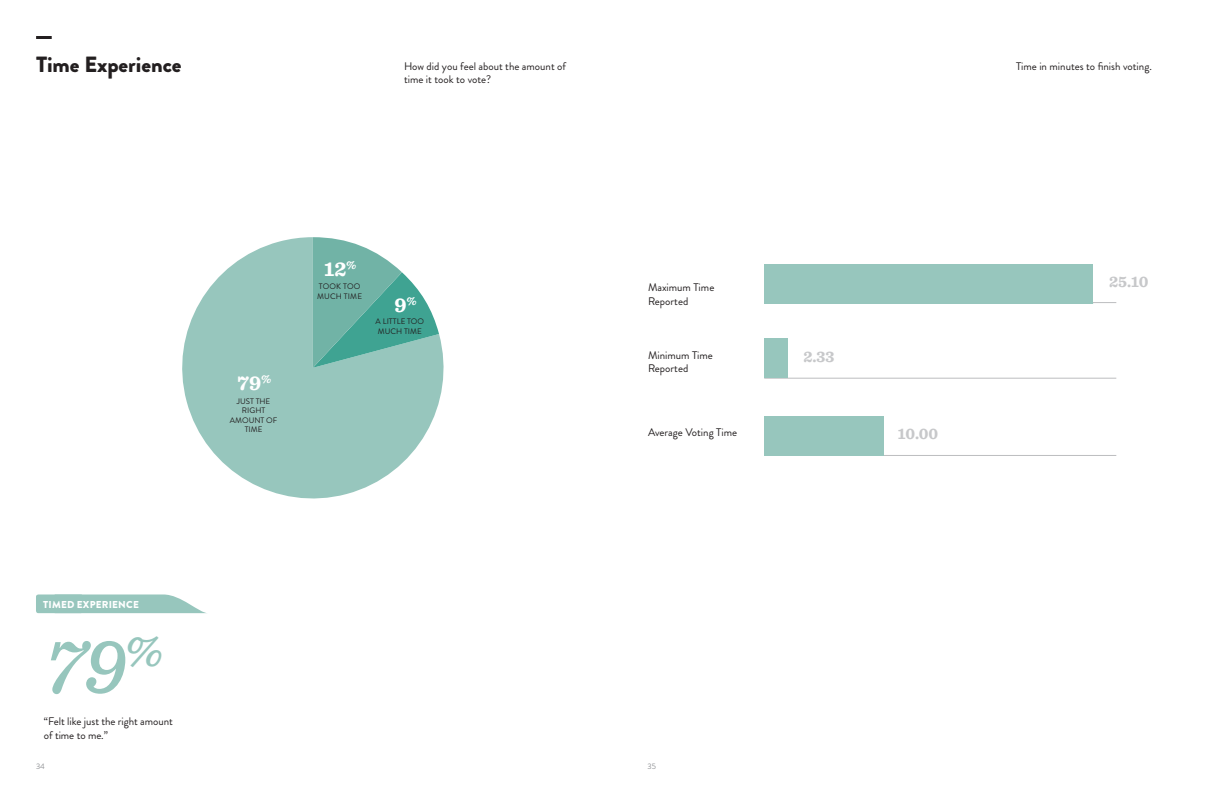
<style>
.page{position:relative;width:1224px;height:792px;background:#fff}
.page>*{position:absolute;margin:0;border:0;box-sizing:border-box;transform-origin:0 0}
.t1{font:italic 500 79.3px "Sentinel";color:#97c6bd}
.t2{font:900 22px "Brandon Grotesque";color:#231f20}
.t3{font:700 21px "Sentinel";color:#fff}
.t4{font:700 16px "Sentinel";color:#c7c8ca}
.t5{font:11px/14px "Brandon Grotesque";color:#231f20}
.t6{font:900 10px "Brandon Grotesque";letter-spacing:.02em;color:#fff}
.t7{font:8px/9.6px "Brandon Grotesque";color:#231f20;text-align:center}
.t8{font:8px/9.6px "Brandon Grotesque";letter-spacing:.02em;color:#231f20}
.t9{font:8px "Brandon Grotesque";color:#939598}
</style>
<div class="page">
<svg style="left:82px;top:595px;width:124px;height:18px;background:#a5cdc6"></svg>
<div style="left:36px;top:595px;width:47px;height:18px;background:#97c6bd;border-radius:2px"></div>
<svg style="left:182px;top:237px;width:262px;height:262px;fill:#97c6bd"></svg>
<svg style="left:313px;top:237px;width:126px;height:131px"></svg>
<hr style="left:36px;top:36px;width:16px;height:3px;background:#231f20">
<hr style="left:764px;top:378px;width:352px;height:1px;background:#bcbdc0">
<hr style="left:764px;top:302px;width:352px;height:1px;background:#bcbdc0">
<div style="left:764px;top:339px;width:24px;height:39px;background:#97c6bd"></div>
<hr style="left:764px;top:455px;width:352px;height:1px;background:#bcbdc0">
<div style="left:764px;top:416px;width:120px;height:39px;background:#97c6bd"></div>
<hr style="left:764px;top:303px;width:329px;height:1px;background:#bcbdc0">
<div style="left:764px;top:264px;width:329px;height:39px;background:#97c6bd"></div>
<p class="t2" style="left:36px;top:49px;width:147px">Time Experience</p>
<p class="t5" style="left:404px;top:59px;width:164px;line-height:13.2px">How did you feel about the amount of time it took to vote?</p>
<p class="t5" style="left:1016px;top:59px;width:137px">Time in minutes to finish voting.</p>
<p class="t3" style="left:237px;top:366px;width:35px">79<sup>%</sup></p>
<p class="t7" style="left:230px;top:396px;width:49px">JUST THE<br>RIGHT<br>AMOUNT OF<br>TIME</p>
<p class="t3" style="left:324px;top:252px;width:34px">12<sup>%</sup></p>
<p class="t8" style="left:317px;top:282px;width:46px">TOOK TOO<br>MUCH TIME</p>
<p class="t3" style="left:395px;top:288px;width:24px">9<sup>%</sup></p>
<p class="t7" style="left:376px;top:317px;width:50px;text-align:left">A LITTLE TOO<br>MUCH TIME</p>
<p class="t6" style="left:43px;top:597px;width:97px">TIMED EXPERIENCE</p>
<p class="t1" style="left:44px;top:606px;width:120px">79<sup>%</sup></p>
<p class="t5" style="left:44px;top:714px;width:130px">“Felt like just the right amount of time to me.”</p>
<p class="t5" style="left:648px;top:281px;width:68px">Maximum Time</p>
<p class="t5" style="left:648px;top:294px;width:42px">Reported</p>
<p class="t5" style="left:648px;top:349px;width:66px">Minimum Time</p>
<p class="t5" style="left:648px;top:362px;width:42px">Reported</p>
<p class="t5" style="left:648px;top:426px;width:91px">Average Voting Time</p>
<p class="t9" style="left:36px;top:760px;width:10px">34</p>
<p class="t9" style="left:648px;top:760px;width:10px">35</p>
<p class="t4" style="left:803px;top:344px;width:33px">2.33</p>
<p class="t4" style="left:898px;top:421px;width:42px">10.00</p>
<p class="t4" style="left:1109px;top:269px;width:41px">25.10</p>
</div>
